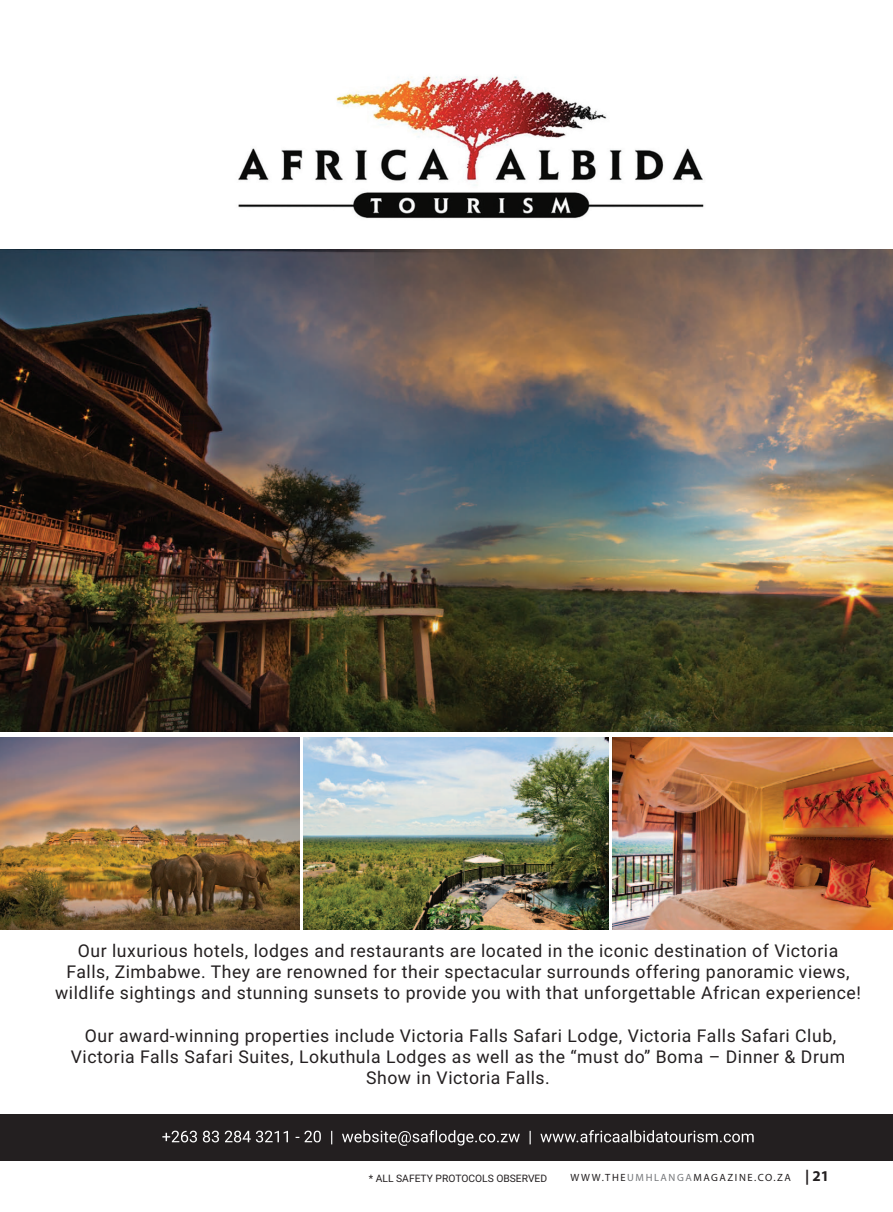
<style>
.page{position:relative;width:893px;height:1212px;background:#fff}
.page>*{position:absolute;margin:0;border:0;box-sizing:border-box;transform-origin:0 0}
.t1{font:17.7px/21.1px "Roboto";letter-spacing:.03em;color:#231f20;text-align:center}
.t2{font:10.5px "Myriad Pro";letter-spacing:.15em;color:#231f20}
.t3{font:10.35px "Roboto";color:#231f20}
.s1{color:#76787b}
.s2{font-weight:700;font-size:15px}
</style>
<div class="page">
<img style="left:238px;top:76px;width:466px;height:143px">
<div style="left:0;top:1114px;width:893px;height:47px;background:#231f20"></div>
<img style="left:0;top:249px;width:893px;height:483px">
<img style="left:0;top:737px;width:300px;height:193px">
<img style="left:304px;top:737px;width:304px;height:193px">
<img style="left:613px;top:737px;width:280px;height:193px">
<svg style="left:162px;top:1130px;width:592px;height:16px"></svg>
<p class="t1" style="left:55px;top:939px;width:807px">Our luxurious hotels, lodges and restaurants are located in the iconic destination of Victoria<br>Falls, Zimbabwe. They are renowned for their spectacular surrounds offering panoramic views, wildlife sightings and stunning sunsets to provide you with that unforgettable African experience!</p>
<p class="t1" style="left:71px;top:1024px;width:776px">Our award-winning properties include Victoria Falls Safari Lodge, Victoria Falls Safari Club,<br>Victoria Falls Safari Suites, Lokuthula Lodges as well as the “must do” Boma – Dinner &amp; Drum<br>Show in Victoria Falls.</p>
<p class="t3" style="left:369px;top:1171px;width:180px">* ALL SAFETY PROTOCOLS OBSERVED</p>
<p class="t2" style="left:571px;top:1171px;width:260px">WWW.THE<span class="s1">UMHLANGA</span>MAGAZINE.CO.ZA <span class="s2">| 21</span></p>
</div>
